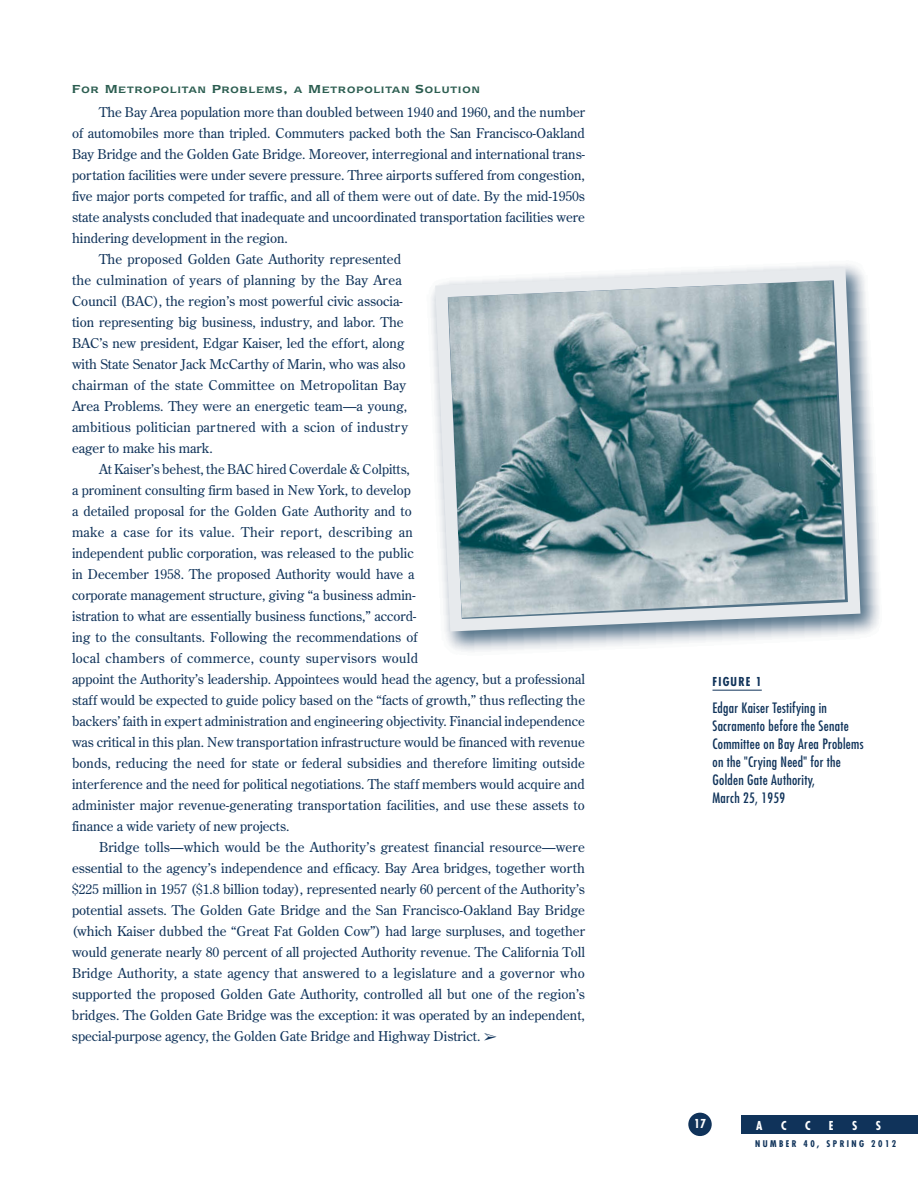
<style>
.page{position:relative;width:918px;height:1188px;background:#fff}
.page>*{position:absolute;margin:0;border:0;box-sizing:border-box;transform-origin:0 0}
.t1{font:condensed 13.95px/18px "Futura";letter-spacing:.02em;color:#10335a}
.t2{font:13.5px "Century Old Style";color:#10335a}
.t3{font:13.5px "Century Old Style";letter-spacing:.025em;color:#10335a}
.t4{font:13.5px "Century Old Style";letter-spacing:.02em;color:#10335a}
.t5{font:700 condensed 12px "Futura";color:#fff}
.t6{font:700 condensed 12px "Futura";letter-spacing:.1em;color:#10335a}
.t7{font:600 10.8px "Newtext IT Cby BT";letter-spacing:.095em;color:#2b5d50}
.t8{font:700 condensed 9px "Futura";letter-spacing:.27em;color:#10335a}
.s1{font-size:13.5px}
</style>
<div class="page">
<div style="left:688px;top:1113px;width:24px;height:23px;background:#10335a;border-radius:50%"></div>
<div style="left:741px;top:1115px;width:177px;height:19px;background:#10335a"></div>
<hr style="left:712px;top:690px;width:50px;height:1px;background:#10335a">
<img style="left:447px;top:341px;width:432px;height:311px">
<svg style="left:431px;top:264px;width:436px;height:374px;background:#8fa7ae"></svg>
<p class="t7" style="left:72px;top:83px;width:409px"><span class="s1">F</span>OR <span class="s1">M</span>ETROPOLITAN <span class="s1">P</span>ROBLEMS<span class="s1">,</span> A <span class="s1">M</span>ETROPOLITAN <span class="s1">S</span>OLUTION</p>
<p class="t2" style="left:99px;top:104px;width:488px">The Bay Area population more than doubled between 1940 and 1960, and the number</p>
<p class="t2" style="left:72px;top:125px;width:515px">of automobiles more than tripled. Commuters packed both the San Francisco-Oakland</p>
<p class="t2" style="left:72px;top:146px;width:515px">Bay Bridge and the Golden Gate Bridge. Moreover, interregional and international trans-</p>
<p class="t2" style="left:72px;top:167px;width:514px">portation facilities were under severe pressure. Three airports suffered from congestion,</p>
<p class="t2" style="left:72px;top:188px;width:514px">five major ports competed for traffic, and all of them were out of date. By the mid-1950s</p>
<p class="t2" style="left:72px;top:209px;width:515px">state analysts concluded that inadequate and uncoordinated transportation facilities were</p>
<p class="t2" style="left:72px;top:230px;width:218px">hindering development in the region.</p>
<p class="t2" style="left:99px;top:251px;width:304px">The proposed Golden Gate Authority represented</p>
<p class="t4" style="left:72px;top:272px;width:331px">the culmination of years of planning by the Bay Area</p>
<p class="t2" style="left:72px;top:293px;width:332px">Council (BAC), the region’s most powerful civic associa-</p>
<p class="t2" style="left:72px;top:314px;width:333px">tion representing big business, industry, and labor. The</p>
<p class="t2" style="left:72px;top:336px;width:334px">BAC’s new president, Edgar Kaiser, led the effort, along</p>
<p class="t2" style="left:72px;top:357px;width:335px">with State Senator Jack McCarthy of Marin, who was also</p>
<p class="t2" style="left:72px;top:378px;width:336px">chairman of the state Committee on Metropolitan Bay</p>
<p class="t2" style="left:72px;top:399px;width:337px">Area Problems. They were an energetic team—a young,</p>
<p class="t2" style="left:72px;top:420px;width:338px">ambitious politician partnered with a scion of industry</p>
<p class="t2" style="left:72px;top:441px;width:142px">eager to make his mark.</p>
<p class="t2" style="left:99px;top:461px;width:312px">At Kaiser’s behest, the BAC hired Coverdale &amp; Colpitts,</p>
<p class="t2" style="left:72px;top:482px;width:340px">a prominent consulting firm based in New York, to develop</p>
<p class="t2" style="left:72px;top:503px;width:341px">a detailed proposal for the Golden Gate Authority and to</p>
<p class="t3" style="left:72px;top:524px;width:342px">make a case for its value. Their report, describing an</p>
<p class="t2" style="left:72px;top:545px;width:343px">independent public corporation, was released to the public</p>
<p class="t2" style="left:72px;top:566px;width:344px">in December 1958. The proposed Authority would have a</p>
<p class="t2" style="left:72px;top:587px;width:345px">corporate management structure, giving “a business admin-</p>
<p class="t2" style="left:72px;top:608px;width:346px">istration to what are essentially business functions,” accord-</p>
<p class="t2" style="left:72px;top:629px;width:347px">ing to the consultants. Following the recommendations of</p>
<p class="t3" style="left:72px;top:650px;width:348px">local chambers of commerce, county supervisors would</p>
<p class="t2" style="left:72px;top:671px;width:514px">appoint the Authority’s leadership. Appointees would head the agency, but a professional</p>
<p class="t2" style="left:72px;top:693px;width:515px">staff would be expected to guide policy based on the “facts of growth,” thus reflecting the</p>
<p class="t2" style="left:72px;top:714px;width:514px">backers’ faith in expert administration and engineering objectivity. Financial independence</p>
<p class="t2" style="left:72px;top:735px;width:514px">was critical in this plan. New transportation infrastructure would be financed with revenue</p>
<p class="t2" style="left:72px;top:756px;width:514px">bonds, reducing the need for state or federal subsidies and therefore limiting outside</p>
<p class="t2" style="left:72px;top:777px;width:515px">interference and the need for political negotiations. The staff members would acquire and</p>
<p class="t2" style="left:72px;top:798px;width:514px">administer major revenue-generating transportation facilities, and use these assets to</p>
<p class="t2" style="left:72px;top:819px;width:219px">finance a wide variety of new projects.</p>
<p class="t2" style="left:99px;top:839px;width:487px">Bridge tolls—which would be the Authority’s greatest financial resource—were</p>
<p class="t2" style="left:72px;top:860px;width:514px">essential to the agency’s independence and efficacy. Bay Area bridges, together worth</p>
<p class="t2" style="left:72px;top:881px;width:514px">$225 million in 1957 ($1.8 billion today), represented nearly 60 percent of the Authority’s</p>
<p class="t2" style="left:72px;top:902px;width:515px">potential assets. The Golden Gate Bridge and the San Francisco-Oakland Bay Bridge</p>
<p class="t2" style="left:72px;top:923px;width:515px">(which Kaiser dubbed the “Great Fat Golden Cow”) had large surpluses, and together</p>
<p class="t2" style="left:72px;top:944px;width:515px">would generate nearly 80 percent of all projected Authority revenue. The California Toll</p>
<p class="t2" style="left:72px;top:965px;width:515px">Bridge Authority, a state agency that answered to a legislature and a governor who</p>
<p class="t2" style="left:72px;top:986px;width:515px">supported the proposed Golden Gate Authority, controlled all but one of the region’s</p>
<p class="t2" style="left:72px;top:1007px;width:514px">bridges. The Golden Gate Bridge was the exception: it was operated by an independent,</p>
<p class="t2" style="left:72px;top:1028px;width:427px">special-purpose agency, the Golden Gate Bridge and Highway District. ➢</p>
<p class="t6" style="left:712px;top:677px;width:51px">FIGURE 1</p>
<p class="t1" style="left:712px;top:700px;width:153px">Edgar Kaiser Testifying in<br>Sacramento before the Senate<br>Committee on Bay Area Problems on the "Crying Need" for the<br>Golden Gate Authority,<br>March 25, 1959</p>
<p class="t5" style="left:694px;top:1118px;width:13px">17</p>
<p class="t5" style="left:756px;top:1120px;width:8px">A</p>
<p class="t5" style="left:781px;top:1120px;width:7px">C</p>
<p class="t5" style="left:805px;top:1120px;width:7px">C</p>
<p class="t5" style="left:829px;top:1120px;width:6px">E</p>
<p class="t5" style="left:852px;top:1120px;width:7px">S</p>
<p class="t5" style="left:876px;top:1120px;width:7px">S</p>
<p class="t8" style="left:755px;top:1140px;width:143px">NUMBER 40, SPRING 2012</p>
</div>
